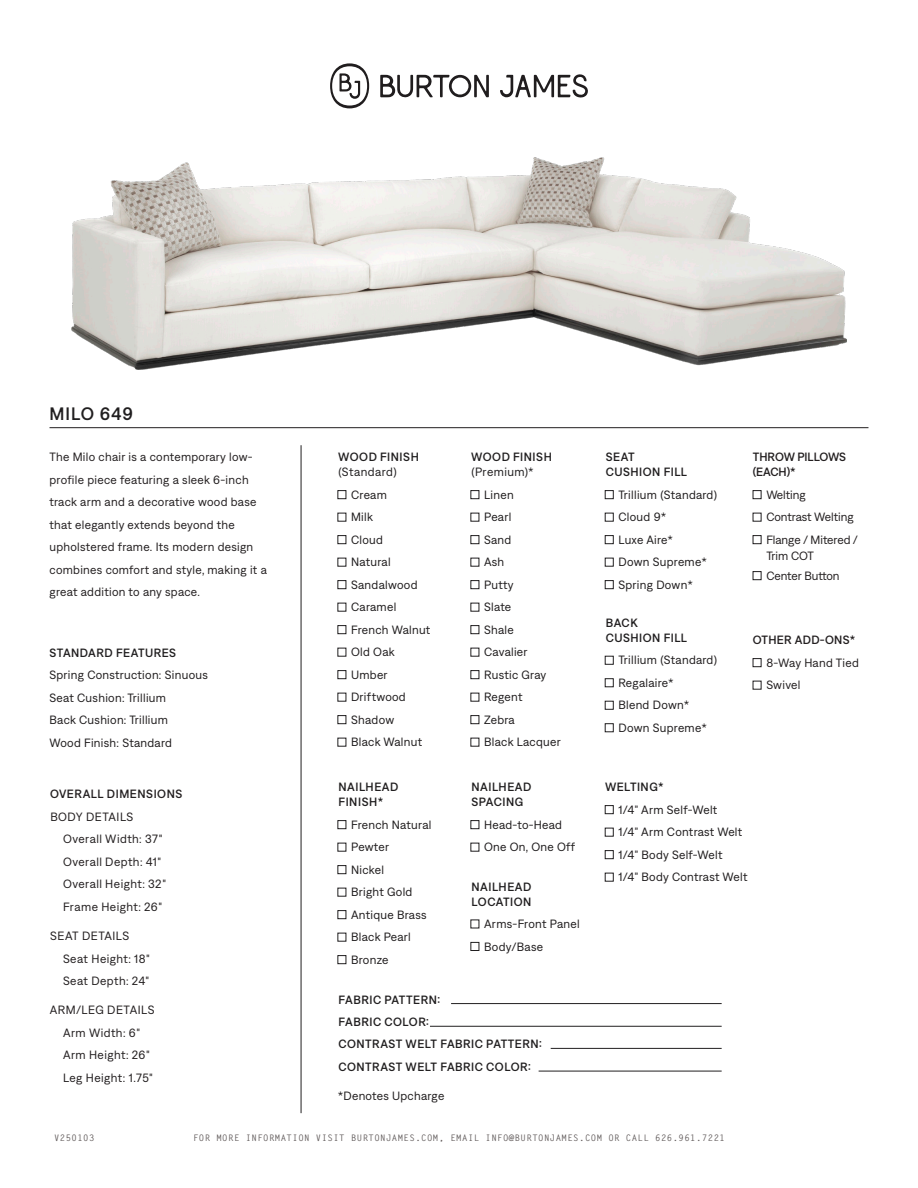
<style>
.page{position:relative;width:918px;height:1188px;background:#fff}
.page>*{position:absolute;margin:0;border:0;box-sizing:border-box;transform-origin:0 0}
.t1{font:500 18px "Denim INK";letter-spacing:.05em;color:#211f20}
.t2{font:12px "Denim";letter-spacing:.025em;color:#201d1e}
.t3{font:12px/22.5px "Denim";letter-spacing:.025em;color:#231f20}
.t4{font:500 12px "Denim INK";letter-spacing:.04em;color:#211f20}
.t5{font:12px/16.5px "Denim";color:#231f20}
.t6{font:12px "Denim";letter-spacing:.04em;color:#211f20}
.t7{font:500 12px/15px "Denim INK";letter-spacing:-.015em;color:#231f20}
.t8{font:500 12px "Denim INK";letter-spacing:.045em;color:#231f20}
.t9{font:500 12px "Denim INK";letter-spacing:.025em;color:#231f20}
.t10{font:700 9px "Letter Gothic Std";letter-spacing:.05em;color:#635d5d}
</style>
<div class="page">
<svg style="left:330px;top:63px;width:39px;height:45px"></svg>
<svg style="left:380px;top:75px;width:109px;height:23px"></svg>
<svg style="left:500px;top:74px;width:88px;height:24px"></svg>
<div style="left:753px;top:490px;width:8px;height:9px;background:#fff;border:1px solid #211f20"></div>
<div style="left:753px;top:535px;width:8px;height:9px;background:#fff;border:1px solid #211f20"></div>
<div style="left:753px;top:571px;width:8px;height:9px;background:#fff;border:1px solid #211f20"></div>
<hr style="left:301px;top:445px;width:1px;height:668px;background:#211f20">
<div style="left:605px;top:805px;width:8px;height:9px;background:#fff;border:1px solid #211f20"></div>
<div style="left:605px;top:850px;width:8px;height:9px;background:#fff;border:1px solid #211f20"></div>
<div style="left:338px;top:490px;width:8px;height:9px;background:#fff;border:1px solid #211f20"></div>
<div style="left:338px;top:535px;width:8px;height:9px;background:#fff;border:1px solid #211f20"></div>
<div style="left:338px;top:580px;width:8px;height:9px;background:#fff;border:1px solid #211f20"></div>
<div style="left:338px;top:625px;width:8px;height:9px;background:#fff;border:1px solid #211f20"></div>
<div style="left:338px;top:670px;width:8px;height:9px;background:#fff;border:1px solid #211f20"></div>
<div style="left:338px;top:715px;width:8px;height:9px;background:#fff;border:1px solid #211f20"></div>
<div style="left:471px;top:490px;width:8px;height:9px;background:#fff;border:1px solid #211f20"></div>
<div style="left:471px;top:535px;width:8px;height:9px;background:#fff;border:1px solid #211f20"></div>
<div style="left:471px;top:580px;width:8px;height:9px;background:#fff;border:1px solid #211f20"></div>
<div style="left:471px;top:625px;width:8px;height:9px;background:#fff;border:1px solid #211f20"></div>
<div style="left:471px;top:670px;width:8px;height:9px;background:#fff;border:1px solid #211f20"></div>
<div style="left:471px;top:715px;width:8px;height:9px;background:#fff;border:1px solid #211f20"></div>
<div style="left:605px;top:490px;width:8px;height:9px;background:#fff;border:1px solid #211f20"></div>
<div style="left:605px;top:535px;width:8px;height:9px;background:#fff;border:1px solid #211f20"></div>
<div style="left:605px;top:580px;width:8px;height:9px;background:#fff;border:1px solid #211f20"></div>
<div style="left:338px;top:820px;width:8px;height:9px;background:#fff;border:1px solid #211f20"></div>
<div style="left:338px;top:865px;width:8px;height:9px;background:#fff;border:1px solid #211f20"></div>
<div style="left:338px;top:910px;width:8px;height:9px;background:#fff;border:1px solid #211f20"></div>
<div style="left:338px;top:955px;width:8px;height:9px;background:#fff;border:1px solid #211f20"></div>
<div style="left:471px;top:820px;width:8px;height:9px;background:#fff;border:1px solid #211f20"></div>
<div style="left:471px;top:942px;width:8px;height:9px;background:#fff;border:1px solid #211f20"></div>
<div style="left:753px;top:658px;width:8px;height:9px;background:#fff;border:1px solid #211f20"></div>
<hr style="left:451px;top:1003px;width:271px;height:1px;background:#211f20">
<hr style="left:551px;top:1048px;width:171px;height:1px;background:#211f20">
<hr style="left:430px;top:1026px;width:292px;height:1px;background:#211f20">
<hr style="left:539px;top:1071px;width:183px;height:1px;background:#211f20">
<hr style="left:50px;top:427px;width:818px;height:1px;background:#211f20">
<img style="left:71px;top:157px;width:776px;height:212px">
<p class="t1" style="left:50px;top:401px;width:85px">MILO 649</p>
<p class="t3" style="left:50px;top:445px;width:219px">The Milo chair is a contemporary low&shy;profile piece featuring a sleek 6-inch track arm and a decorative wood base that elegantly extends beyond the upholstered frame. Its modern design combines comfort and style, making it a great addition to any space.</p>
<p class="t4" style="left:338px;top:449px;width:82px">WOOD FINISH</p>
<p class="t6" style="left:338px;top:464px;width:60px">(Standard)</p>
<p class="t2" style="left:351px;top:486px;width:37px">Cream</p>
<p class="t2" style="left:351px;top:509px;width:23px">Milk</p>
<p class="t2" style="left:351px;top:531px;width:33px">Cloud</p>
<p class="t2" style="left:351px;top:554px;width:41px">Natural</p>
<p class="t2" style="left:351px;top:576px;width:68px">Sandalwood</p>
<p class="t2" style="left:351px;top:599px;width:47px">Caramel</p>
<p class="t2" style="left:351px;top:621px;width:81px">French Walnut</p>
<p class="t2" style="left:351px;top:644px;width:45px">Old Oak</p>
<p class="t2" style="left:351px;top:666px;width:38px">Umber</p>
<p class="t2" style="left:351px;top:689px;width:56px">Driftwood</p>
<p class="t2" style="left:351px;top:711px;width:45px">Shadow</p>
<p class="t2" style="left:351px;top:734px;width:72px">Black Walnut</p>
<p class="t4" style="left:50px;top:644px;width:128px">STANDARD FEATURES</p>
<p class="t2" style="left:50px;top:666px;width:160px">Spring Construction: Sinuous</p>
<p class="t2" style="left:50px;top:689px;width:118px">Seat Cushion: Trillium</p>
<p class="t2" style="left:50px;top:711px;width:120px">Back Cushion: Trillium</p>
<p class="t2" style="left:50px;top:734px;width:124px">Wood Finish: Standard</p>
<p class="t4" style="left:471px;top:449px;width:82px">WOOD FINISH</p>
<p class="t6" style="left:471px;top:464px;width:64px">(Premium)*</p>
<p class="t2" style="left:484px;top:486px;width:31px">Linen</p>
<p class="t2" style="left:484px;top:509px;width:29px">Pearl</p>
<p class="t2" style="left:484px;top:531px;width:29px">Sand</p>
<p class="t2" style="left:484px;top:554px;width:22px">Ash</p>
<p class="t2" style="left:484px;top:576px;width:31px">Putty</p>
<p class="t2" style="left:484px;top:599px;width:29px">Slate</p>
<p class="t2" style="left:484px;top:621px;width:31px">Shale</p>
<p class="t2" style="left:484px;top:644px;width:45px">Cavalier</p>
<p class="t2" style="left:484px;top:666px;width:64px">Rustic Gray</p>
<p class="t2" style="left:484px;top:689px;width:40px">Regent</p>
<p class="t2" style="left:484px;top:711px;width:32px">Zebra</p>
<p class="t2" style="left:484px;top:734px;width:78px">Black Lacquer</p>
<p class="t8" style="left:50px;top:786px;width:134px">OVERALL DIMENSIONS</p>
<p class="t3" style="left:50px;top:805px;width:85px">BODY DETAILS</p>
<p class="t3" style="left:63px;top:827px;width:101px">Overall Width: 37"</p>
<p class="t3" style="left:63px;top:850px;width:100px">Overall Depth: 41"</p>
<p class="t3" style="left:63px;top:872px;width:105px">Overall Height: 32"</p>
<p class="t3" style="left:63px;top:895px;width:101px">Frame Height: 26"</p>
<p class="t3" style="left:50px;top:924px;width:81px">SEAT DETAILS</p>
<p class="t3" style="left:63px;top:946px;width:88px">Seat Height: 18"</p>
<p class="t3" style="left:63px;top:969px;width:88px">Seat Depth: 24"</p>
<p class="t3" style="left:50px;top:998px;width:106px">ARM/LEG DETAILS</p>
<p class="t3" style="left:63px;top:1021px;width:79px">Arm Width: 6"</p>
<p class="t3" style="left:63px;top:1043px;width:88px">Arm Height: 26"</p>
<p class="t3" style="left:63px;top:1066px;width:91px">Leg Height: 1.75"</p>
<p class="t4" style="left:339px;top:779px;width:61px">NAILHEAD</p>
<p class="t4" style="left:339px;top:794px;width:46px">FINISH*</p>
<p class="t2" style="left:351px;top:816px;width:82px">French Natural</p>
<p class="t2" style="left:351px;top:839px;width:39px">Pewter</p>
<p class="t2" style="left:351px;top:861px;width:34px">Nickel</p>
<p class="t2" style="left:351px;top:884px;width:63px">Bright Gold</p>
<p class="t2" style="left:351px;top:906px;width:77px">Antique Brass</p>
<p class="t2" style="left:351px;top:929px;width:61px">Black Pearl</p>
<p class="t2" style="left:351px;top:951px;width:39px">Bronze</p>
<p class="t4" style="left:472px;top:779px;width:61px">NAILHEAD</p>
<p class="t4" style="left:471px;top:794px;width:53px">SPACING</p>
<p class="t2" style="left:484px;top:816px;width:79px">Head-to-Head</p>
<p class="t2" style="left:484px;top:839px;width:93px">One On, One Off</p>
<p class="t4" style="left:472px;top:878px;width:61px">NAILHEAD</p>
<p class="t4" style="left:472px;top:893px;width:61px">LOCATION</p>
<p class="t2" style="left:484px;top:915px;width:97px">Arms-Front Panel</p>
<p class="t2" style="left:484px;top:938px;width:60px">Body/Base</p>
<p class="t4" style="left:339px;top:991px;width:103px">FABRIC PATTERN:</p>
<p class="t4" style="left:338px;top:1036px;width:205px">CONTRAST WELT FABRIC PATTERN:</p>
<p class="t4" style="left:339px;top:1013px;width:92px">FABRIC COLOR:</p>
<p class="t4" style="left:338px;top:1058px;width:194px">CONTRAST WELT FABRIC COLOR:</p>
<p class="t2" style="left:338px;top:1087px;width:108px">*Denotes Upcharge</p>
<p class="t4" style="left:606px;top:449px;width:30px">SEAT</p>
<p class="t4" style="left:606px;top:464px;width:83px">CUSHION FILL</p>
<p class="t2" style="left:619px;top:486px;width:100px">Trillium (Standard)</p>
<p class="t2" style="left:619px;top:509px;width:50px">Cloud 9*</p>
<p class="t2" style="left:619px;top:531px;width:56px">Luxe Aire*</p>
<p class="t2" style="left:619px;top:554px;width:90px">Down Supreme*</p>
<p class="t2" style="left:619px;top:576px;width:76px">Spring Down*</p>
<p class="t4" style="left:606px;top:614px;width:33px">BACK</p>
<p class="t4" style="left:606px;top:629px;width:83px">CUSHION FILL</p>
<p class="t2" style="left:619px;top:652px;width:100px">Trillium (Standard)</p>
<p class="t2" style="left:619px;top:674px;width:57px">Regalaire*</p>
<p class="t2" style="left:619px;top:697px;width:72px">Blend Down*</p>
<p class="t2" style="left:619px;top:719px;width:90px">Down Supreme*</p>
<p class="t7" style="left:753px;top:449px;width:95px">THROW PILLOWS (EACH)*</p>
<p class="t5" style="left:766px;top:486px;width:41px">Welting</p>
<p class="t5" style="left:766px;top:508px;width:89px">Contrast Welting</p>
<p class="t5" style="left:766px;top:531px;width:93px">Flange / Mitered /<br>Trim COT</p>
<p class="t5" style="left:766px;top:567px;width:75px">Center Button</p>
<p class="t9" style="left:753px;top:632px;width:104px">OTHER ADD-ONS*</p>
<p class="t3" style="left:766px;top:651px;width:94px">8-Way Hand Tied</p>
<p class="t3" style="left:766px;top:673px;width:36px">Swivel</p>
<p class="t4" style="left:605px;top:779px;width:60px">WELTING*</p>
<p class="t2" style="left:619px;top:801px;width:100px">1/4” Arm Self-Welt</p>
<p class="t2" style="left:619px;top:824px;width:125px">1/4” Arm Contrast Welt</p>
<p class="t2" style="left:619px;top:846px;width:105px">1/4” Body Self-Welt</p>
<p class="t2" style="left:619px;top:869px;width:130px">1/4” Body Contrast Welt</p>
<p class="t10" style="left:54px;top:1132px;width:42px">V250103</p>
<p class="t10" style="left:193px;top:1132px;width:533px">FOR MORE INFORMATION VISIT BURTONJAMES.COM, EMAIL INFO@BURTONJAMES.COM OR CALL 626.961.7221</p>
</div>
